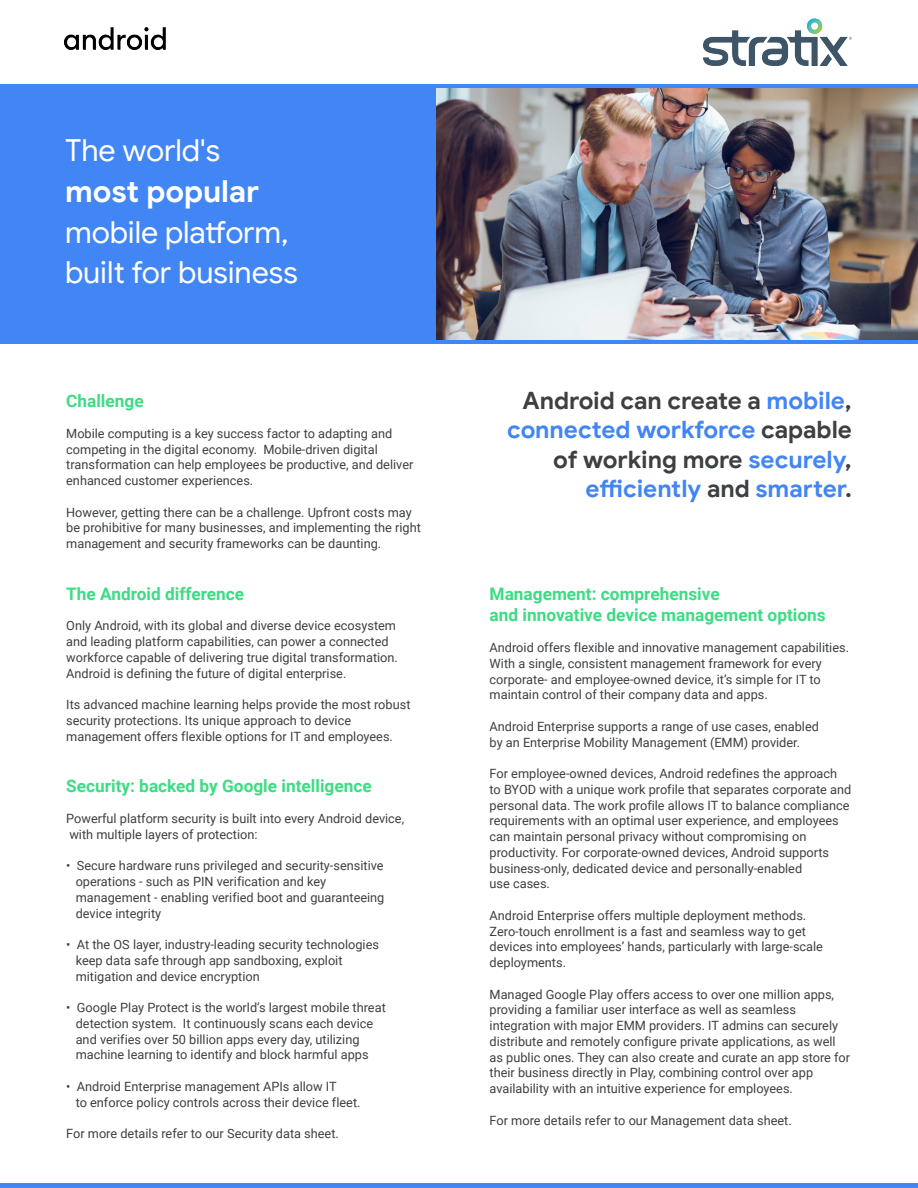
<style>
.page{position:relative;width:918px;height:1188px;background:#fff}
.page>*{position:absolute;margin:0;border:0;box-sizing:border-box;transform-origin:0 0}
.t1{font:30.45px/41px "Google Sans";letter-spacing:-.005em;color:#fff}
.t2{font:700 30.45px "Google Sans";letter-spacing:-.005em;color:#fff}
.t3{font:700 24px/29.2px "Google Sans";letter-spacing:-.005em;color:#4285f4;text-align:right}
.t4{font:700 17.25px/21px "Roboto";color:#3ddc84}
.t5{font:12.75px/15.8px "Roboto";color:#3c4043}
.s1{color:#3c4043}
</style>
<div class="page">
<div style="left:0;top:1183px;width:918px;height:5px;background:#4285f4"></div>
<div style="left:0;top:84px;width:918px;height:259px;background:#4285f4"></div>
<img style="left:437px;top:88px;width:481px;height:251px">
<img style="left:703px;top:19px;width:148px;height:47px">
<img style="left:65px;top:27px;width:101px;height:23px">
<h1 class="t1" style="left:65px;top:130px;width:157px">The world's</h1>
<h1 class="t2" style="left:65px;top:172px;width:196px">most popular</h1>
<h1 class="t1" style="left:65px;top:211px;width:234px">mobile platform, built for business</h1>
<h3 class="t4" style="left:66px;top:390px;width:79px">Challenge</h3>
<p class="t5" style="left:66px;top:425px;width:349px">Mobile computing is a key success factor to adapting and competing in the digital economy. Mobile-driven digital transformation can help employees be productive, and deliver enhanced customer experiences.</p>
<p class="t5" style="left:66px;top:504px;width:356px">However, getting there can be a challenge. Upfront costs may be prohibitive for many businesses, and implementing the right management and security frameworks can be daunting.</p>
<h3 class="t4" style="left:66px;top:582px;width:180px">The Android difference</h3>
<p class="t5" style="left:66px;top:618px;width:333px">Only Android, with its global and diverse device ecosystem and leading platform capabilities, can power a connected workforce capable of delivering true digital transformation.<br>Android is defining the future of digital enterprise.</p>
<p class="t5" style="left:66px;top:696px;width:346px">Its advanced machine learning helps provide the most robust security protections. Its unique approach to device management offers flexible options for IT and employees.</p>
<h3 class="t4" style="left:66px;top:775px;width:307px">Security: backed by Google intelligence</h3>
<p class="t5" style="left:66px;top:810px;width:339px">Powerful platform security is built into every Android device, with multiple layers of protection:</p>
<p class="t5" style="left:76px;top:857px;width:310px;text-indent:-9px">• Secure hardware runs privileged and security-sensitive operations - such as PIN verification and key management - enabling verified boot and guaranteeing device integrity</p>
<p class="t5" style="left:76px;top:936px;width:305px;text-indent:-9px">• At the OS layer, industry-leading security technologies keep data safe through app sandboxing, exploit mitigation and device encryption</p>
<p class="t5" style="left:76px;top:999px;width:312px;text-indent:-9px">• Google Play Protect is the world’s largest mobile threat detection system. It continuously scans each device and verifies over 50 billion apps every day, utilizing machine learning to identify and block harmful apps</p>
<p class="t5" style="left:76px;top:1078px;width:286px;text-indent:-9px">• Android Enterprise management APIs allow IT<br>to enforce policy controls across their device fleet.</p>
<p class="t5" style="left:66px;top:1125px;width:274px">For more details refer to our Security data sheet.</p>
<h2 class="t3" style="left:507px;top:386px;width:346px"><span class="s1">Android can create a</span> mobile<span class="s1">, </span>connected workforce <span class="s1">capable of working more</span> securely<span class="s1">, </span>efficiently <span class="s1">and</span> smarter<span class="s1">.</span></h2>
<h3 class="t4" style="left:490px;top:583px;width:338px">Management: comprehensive<br>and innovative device management options</h3>
<p class="t5" style="left:490px;top:639px;width:361px">Android offers flexible and innovative management capabilities.<br>With a single, consistent management framework for every corporate- and employee-owned device, it’s simple for IT to maintain control of their company data and apps.</p>
<p class="t5" style="left:490px;top:718px;width:331px">Android Enterprise supports a range of use cases, enabled by an Enterprise Mobility Management (EMM) provider.</p>
<p class="t5" style="left:490px;top:765px;width:363px">For employee-owned devices, Android redefines the approach to BYOD with a unique work profile that separates corporate and personal data. The work profile allows IT to balance compliance requirements with an optimal user experience, and employees can maintain personal privacy without compromising on productivity. For corporate-owned devices, Android supports business-only, dedicated device and personally-enabled<br>use cases.</p>
<p class="t5" style="left:490px;top:907px;width:335px">Android Enterprise offers multiple deployment methods.<br>Zero-touch enrollment is a fast and seamless way to get devices into employees’ hands, particularly with large-scale deployments.</p>
<p class="t5" style="left:490px;top:986px;width:362px">Managed Google Play offers access to over one million apps, providing a familiar user interface as well as seamless integration with major EMM providers. IT admins can securely distribute and remotely configure private applications, as well as public ones. They can also create and curate an app store for their business directly in Play, combining control over app availability with an intuitive experience for employees.</p>
<p class="t5" style="left:490px;top:1112px;width:304px">For more details refer to our Management data sheet.</p>
</div>
